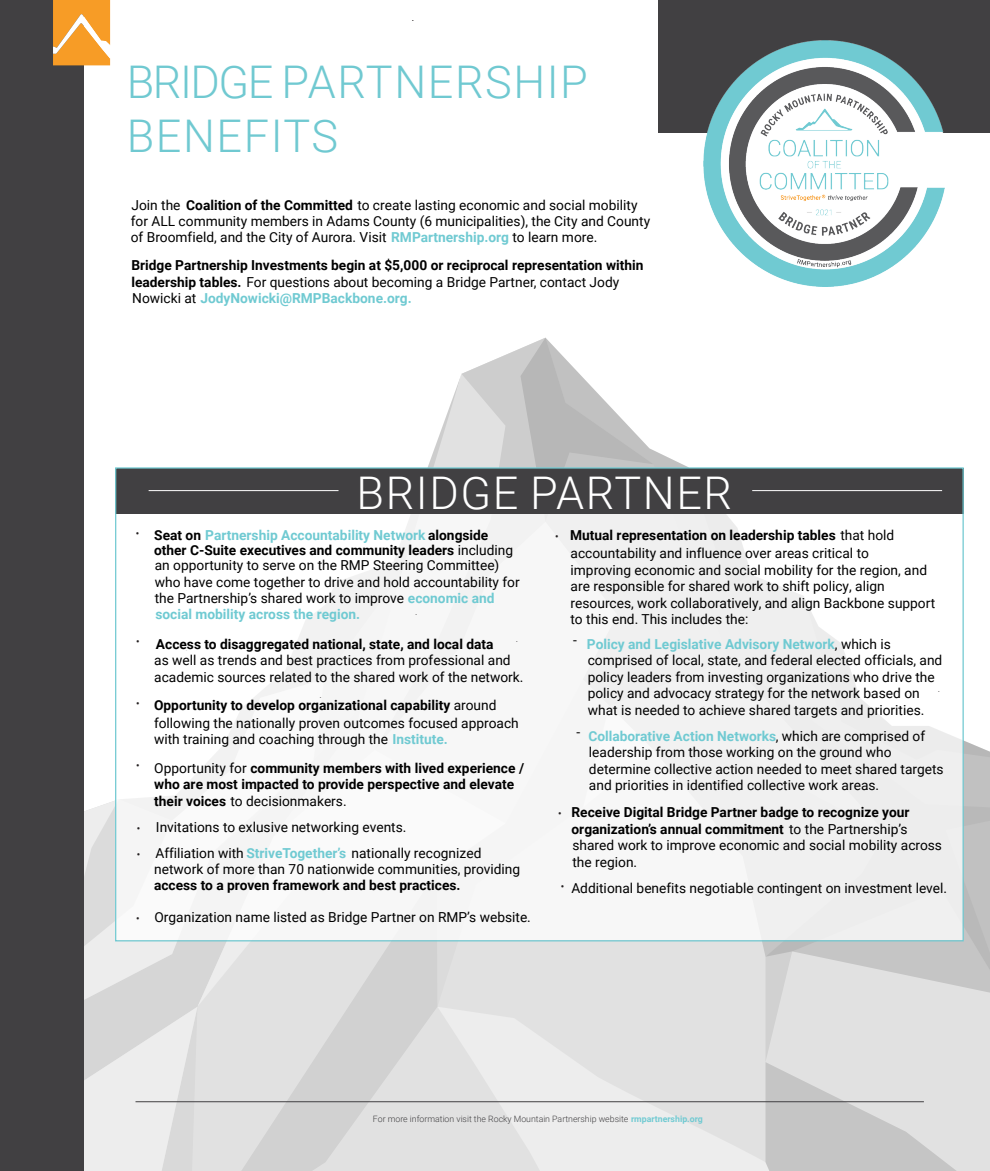
<style>
.page{position:relative;width:990px;height:1171px;background:#fff}
.page>*{position:absolute;margin:0;border:0;box-sizing:border-box;transform-origin:0 0}
.t1{font:300 45px/54px "Roboto";letter-spacing:.035em;color:#70c9d1}
.t2{font:300 45px "Roboto";letter-spacing:.035em;color:#fff}
.t3{font:13.75px/16.5px "Roboto";color:#000}
.t4{font:700 13.75px/16.2px "Roboto";color:#000}
.t5{font:300 11.25px "Roboto";color:#414042}
.t6{font:500 10px "Roboto";color:#231f20}
.t7{font:300 10px "Roboto";color:#231f20}
.t8{font:300 8.75px "Roboto";color:#414042}
.s1{font-weight:700}
.s2{font-weight:700;color:#70cad2}
.s3{font-weight:400}
.s4{color:#70cad2}
</style>
<div class="page">
<svg style="left:428px;top:348px;width:92px;height:119px"></svg>
<div style="left:437px;top:941px;width:68px;height:65px;background:#e1e1e1"></div>
<svg style="left:437px;top:1006px;width:83px;height:164px;background:#e4e4e4"></svg>
<svg style="left:197px;top:941px;width:240px;height:229px;background:#d8d8d8"></svg>
<svg style="left:83px;top:679px;width:241px;height:452px;background:#e1e2e2"></svg>
<svg style="left:83px;top:799px;width:114px;height:371px;background:#e0e0e1"></svg>
<svg style="left:520px;top:338px;width:470px;height:832px"></svg>
<svg style="left:766px;top:1062px;width:224px;height:108px;background:#d3d3d3"></svg>
<div style="left:659px;top:0;width:331px;height:132px;background:#414042"></div>
<div style="left:0;top:0;width:83px;height:1170px;background:#414042"></div>
<svg style="left:53px;top:0;width:57px;height:65px;background:#f7a841"></svg>
<hr style="left:136px;top:1101px;width:788px;height:1px;background:#414042">
<img style="left:703px;top:41px;width:242px;height:246px">
<div style="left:116px;top:478px;width:847px;height:461px;background:#f7f7f7"></div>
<div style="left:115px;top:468px;width:848px;height:45px;background:#414042"></div>
<hr style="left:149px;top:490px;width:190px;height:1px;background:#fff">
<hr style="left:752px;top:490px;width:190px;height:1px;background:#fff">
<p class="t7" style="left:412px;top:11px;width:4px">.</p>
<h1 class="t1" style="left:127px;top:54px;width:463px">BRIDGE PARTNERSHIP<br>BENEFITS</h1>
<p class="t3" style="left:131px;top:196px;width:521px">Join the <span class="s1">Coalition of the Committed</span> to create lasting economic and social mobility for ALL community members in Adams County (6 municipalities), the City and County of Broomfield, and the City of Aurora. Visit <span class="s2">RMPartnership.org</span> to learn more.</p>
<p class="t4" style="left:131px;top:256px;width:514px">Bridge Partnership Investments begin at $5,000 or reciprocal representation within leadership tables. <span class="s3">For questions about becoming a Bridge Partner, contact Jody<br>Nowicki at</span> <span class="s4">JodyNowicki@RMPBackbone.org.</span></p>
<p class="t5" style="left:619px;top:215px;width:4px">.</p>
<p class="t6" style="left:136px;top:526px;width:5px">•</p>
<p class="t6" style="left:136px;top:634px;width:5px">•</p>
<p class="t6" style="left:136px;top:696px;width:5px">•</p>
<p class="t6" style="left:136px;top:758px;width:5px">•</p>
<p class="t6" style="left:137px;top:821px;width:5px">•</p>
<p class="t6" style="left:137px;top:847px;width:5px">•</p>
<p class="t6" style="left:136px;top:911px;width:5px">•</p>
<h1 class="t2" style="left:357px;top:461px;width:377px">BRIDGE PARTNER</h1>
<p class="t4" style="left:154px;top:526px;width:361px;line-height:15.4px">Seat on <span class="s4">Partnership Accountability Network</span> alongside other C-Suite executives and community leaders <span class="s3">including an opportunity to serve on the RMP Steering Committee)</span></p>
<p class="t3" style="left:155px;top:573px;width:366px;line-height:16.1px">who have come together to drive and hold accountability for the Partnership’s shared work to improve <span class="s2">economic and social mobility across the region.</span></p>
<p class="t4" style="left:156px;top:635px;width:339px">Access to disaggregated national, state, and local data</p>
<p class="t3" style="left:154px;top:651px;width:371px">as well as trends and best practices from professional and academic sources related to the shared work of the network.</p>
<p class="t3" style="left:154px;top:696px;width:366px;line-height:17px"><span class="s1">Opportunity to develop organizational capability</span> around following the nationally proven outcomes focused approach with training and coaching through the <span class="s2">Institute.</span></p>
<p class="t4" style="left:154px;top:759px;width:371px"><span class="s3">Opportunity for</span> community members with lived experience / who are most impacted to provide perspective and elevate their voices <span class="s3">to decisionmakers.</span></p>
<p class="t3" style="left:155px;top:813px;width:327px;line-height:25.6px">Invitations to exlusive networking events.<br>Affiliation with <span class="s2">StriveTogether’s</span> nationally recognized</p>
<p class="t3" style="left:154px;top:860px;width:367px">network of more than 70 nationwide communities, providing</p>
<p class="t4" style="left:154px;top:876px;width:308px">access to a proven framework and best practices.</p>
<p class="t3" style="left:154px;top:908px;width:378px">Organization name listed as Bridge Partner on RMP’s website.</p>
<p class="t7" style="left:415px;top:604px;width:4px">.</p>
<p class="t7" style="left:516px;top:631px;width:4px">.</p>
<p class="t7" style="left:186px;top:640px;width:4px">.</p>
<p class="t7" style="left:319px;top:687px;width:4px">.</p>
<p class="t3" style="left:570px;top:525px;width:326px;line-height:18.5px"><span class="s1">Mutual representation on leadership tables</span> that hold accountability and influence over areas critical to</p>
<p class="t3" style="left:571px;top:561px;width:366px">improving economic and social mobility for the region, and are responsible for shared work to shift policy, align resources, work collaboratively, and align Backbone support to this end. This includes the:</p>
<p class="t3" style="left:587px;top:635px;width:357px"><span class="s2">Policy and Legislative Advisory Network</span>, which is comprised of local, state, and federal elected officials, and policy leaders from investing organizations who drive the policy and advocacy strategy for the network based on what is needed to achieve shared targets and priorities.</p>
<p class="t3" style="left:588px;top:727px;width:357px"><span class="s2">Collaborative Action Networks</span>, which are comprised of leadership from those working on the ground who determine collective action needed to meet shared targets and priorities in identified collective work areas.</p>
<p class="t3" style="left:572px;top:803px;width:372px"><span class="s1">Receive Digital Bridge Partner badge to recognize your organization’s annual commitment</span> to the Partnership’s shared work to improve economic and social mobility across the region.</p>
<p class="t3" style="left:571px;top:879px;width:377px">Additional benefits negotiable contingent on investment level.</p>
<p class="t6" style="left:555px;top:529px;width:5px">•</p>
<p class="t3" style="left:573px;top:631px;width:5px">-</p>
<p class="t7" style="left:938px;top:681px;width:4px">.</p>
<p class="t3" style="left:577px;top:723px;width:5px">-</p>
<p class="t6" style="left:558px;top:806px;width:5px">•</p>
<p class="t6" style="left:561px;top:879px;width:5px">•</p>
<p class="t8" style="left:373px;top:1112px;width:331px">For more information visit the Rocky Mountain Partnership website <span class="s2">rmpartnership.org</span></p>
</div>
